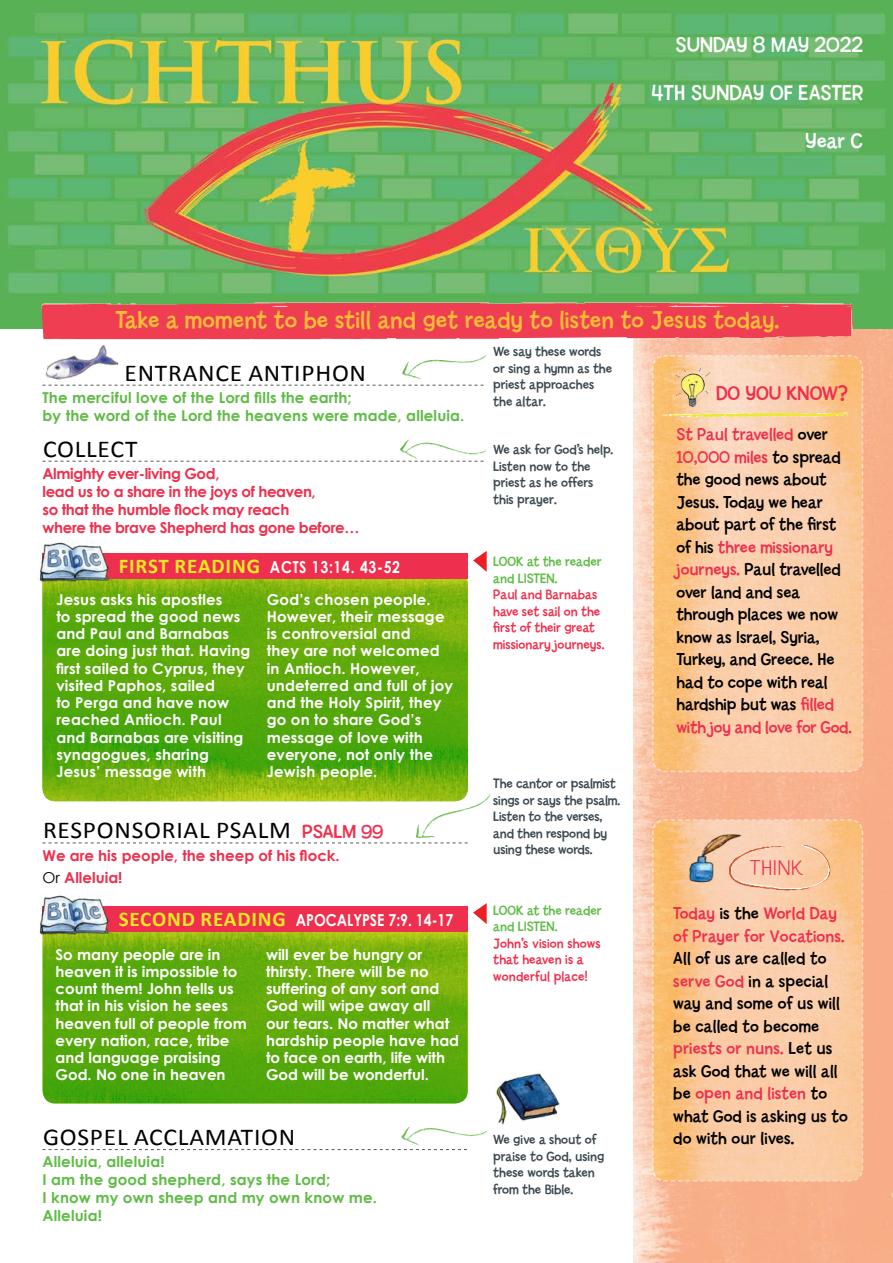
<style>
.page{position:relative;width:893px;height:1263px;background:#fff}
.page>*{position:absolute;margin:0;border:0;box-sizing:border-box;transform-origin:0 0}
.t1{font:25.5px "Billy Std";letter-spacing:.01em;color:#febd36}
.t2{font:24.15px "Calibri";letter-spacing:.03em;color:#000;scale:1.05 1}
.t3{font:22.5px/48px "Billy Std";color:#fff;text-align:right}
.t4{font:300 22.5px "Billy Std";letter-spacing:.03em;color:#ee2f4d;scale:1.06 1}
.t5{font:21px "Billy Std";color:#ee2f4d}
.t6{font:18px/22.5px "Billy Std";color:#000}
.t7{font:18px/22.5px "Billy Std";letter-spacing:.01em;color:#ee2f4d}
.t8{font:700 16.5px "Century Gothic";color:#fff;scale:.85 1}
.t9{font:700 16.5px "Century Gothic";letter-spacing:.05em;color:#fff;scale:.85 1}
.t10{font:700 15px/17.2px "Century Gothic";letter-spacing:.01em;color:#fff}
.t11{font:700 15px/18px "Century Gothic";letter-spacing:.01em;color:#5fbb46}
.t12{font:700 15px/18px "Century Gothic";letter-spacing:-.025em;color:#ee2f4d}
.t13{font:700 15px/22.2px "Century Gothic";color:#ee2f4d}
.t14{font:14.25px/16.5px "Billy Std";color:#3b4951}
.t15{font:14.25px/16.5px "Billy Std";color:#ee2f4d}
.t16{font:14.25px/16.5px "Billy Std";color:#5fbb46}
.s1{color:#ee2f4d}
.s2{font-family:"Calibri";font-size:21px;color:#eee824}
.s3{font-family:"Billy Std";font-size:19.95px;color:#ee2f4d}
.s4{font-weight:400;color:#000}
.s5{color:#000}
</style>
<div class="page">
<svg style="left:43px;top:571px;width:425px;height:230px;background:#61ac0c"></svg>
<svg style="left:43px;top:919px;width:425px;height:184px;background:#5eab0b"></svg>
<img style="left:634px;top:328px;width:259px;height:935px">
<img style="left:0;top:0;width:893px;height:328px">
<svg style="left:651px;top:818px;width:213px;height:364px;background:#fac89a"></svg>
<svg style="left:651px;top:354px;width:213px;height:419px;background:#facb9f"></svg>
<div style="left:42px;top:303px;width:811px;height:36px;background:#ef3d52"></div>
<svg style="left:43px;top:1149px;width:424px;height:1px"></svg>
<svg style="left:43px;top:385px;width:441px;height:1px"></svg>
<svg style="left:43px;top:461px;width:441px;height:1px"></svg>
<img style="left:45px;top:335px;width:76px;height:51px">
<svg style="left:43px;top:842px;width:425px;height:1px"></svg>
<div style="left:43px;top:553px;width:425px;height:26px;background:#ee2f4d"></div>
<img style="left:39px;top:542px;width:73px;height:43px">
<div style="left:43px;top:906px;width:425px;height:26px;background:#ee2f4d"></div>
<img style="left:39px;top:895px;width:73px;height:43px">
<img style="left:675px;top:367px;width:35px;height:40px">
<img style="left:662px;top:412px;width:186px;height:5px">
<svg style="left:473px;top:551px;width:14px;height:21px"></svg>
<svg style="left:473px;top:903px;width:14px;height:21px"></svg>
<img style="left:686px;top:830px;width:59px;height:54px">
<img style="left:722px;top:845px;width:114px;height:46px">
<img style="left:402px;top:355px;width:84px;height:24px">
<img style="left:399px;top:439px;width:87px;height:20px">
<img style="left:496px;top:1073px;width:63px;height:52px">
<img style="left:401px;top:1126px;width:86px;height:20px">
<img style="left:416px;top:793px;width:75px;height:45px">
<h3 class="t3" style="left:651px;top:21px;width:213px">SUNDAY 8 MAY 2022<br>4TH SUNDAY OF EASTER<br>Year C</h3>
<h1 class="t1" style="left:116px;top:306px;width:665px">Take a moment to be still and get ready to listen to Jesus today.</h1>
<p class="t14" style="left:493px;top:344px;width:120px">We say these words or sing a hymn as the priest approaches the altar.</p>
<p class="t14" style="left:493px;top:442px;width:121px">We ask for God’s help.<br>Listen now to the priest as he offers this prayer.</p>
<h2 class="t2" style="left:125px;top:357px;width:232px">ENTRANCE ANTIPHON</h2>
<p class="t11" style="left:43px;top:388px;width:423px">The merciful love of the Lord fills the earth;<br>by the word of the Lord the heavens were made, alleluia.</p>
<h2 class="t2" style="left:43px;top:433px;width:91px">COLLECT</h2>
<p class="t12" style="left:43px;top:464px;width:318px">Almighty ever-living God,<br>lead us to a share in the joys of heaven,<br>so that the humble flock may reach<br>where the brave Shepherd has gone before…</p>
<h3 class="t5" style="left:716px;top:381px;width:134px">DO YOU KNOW?</h3>
<p class="t6" style="left:676px;top:424px;width:177px"><span class="s1">St Paul travelled</span> over<br><span class="s1">10,000 miles</span> to spread the good news about<br>Jesus. Today we hear about part of the first of his <span class="s1">three missionary journeys.</span> Paul travelled over land and sea through places we now know as Israel, Syria,<br>Turkey, and Greece. He had to cope with real hardship but was <span class="s1">filled with joy and love for God.</span></p>
<p class="t16" style="left:493px;top:554px;width:110px">LOOK at the reader and LISTEN.</p>
<p class="t15" style="left:493px;top:587px;width:113px">Paul and Barnabas have set sail on the first of their great missionary journeys.</p>
<p class="t9" style="left:119px;top:556px;width:333px"><span class="s2">FIRST READING</span> ACTS 13:14. 43-52</p>
<p class="t10" style="left:56px;top:590px;width:196px">Jesus asks his apostles<br>to spread the good news and Paul and Barnabas are doing just that. Having first sailed to Cyprus, they visited Paphos, sailed<br>to Perga and have now reached Antioch. Paul and Barnabas are visiting synagogues, sharing<br>Jesus’ message with</p>
<p class="t10" style="left:267px;top:590px;width:188px">God’s chosen people.<br>However, their message is controversial and<br>they are not welcomed in Antioch. However, undeterred and full of joy and the Holy Spirit, they go on to share God’s message of love with everyone, not only the<br>Jewish people.</p>
<p class="t14" style="left:493px;top:775px;width:128px">The cantor or psalmist sings or says the psalm.<br>Listen to the verses, and then respond by using these words.</p>
<h2 class="t2" style="left:43px;top:815px;width:326px">RESPONSORIAL PSALM <span class="s3">PSALM 99</span></h2>
<p class="t13" style="left:43px;top:844px;width:299px">We are his people, the sheep of his flock.<br><span class="s4">Or</span> Alleluia!</p>
<h3 class="t4" style="left:750px;top:855px;width:51px">THINK</h3>
<p class="t8" style="left:119px;top:909px;width:395px"><span class="s2">SECOND READING</span> APOCALYPSE 7:9. 14-17</p>
<p class="t10" style="left:56px;top:945px;width:193px">So many people are in heaven it is impossible to count them! John tells us that in his vision he sees heaven full of people from every nation, race, tribe and language praising<br>God. No one in heaven</p>
<p class="t10" style="left:266px;top:945px;width:195px">will ever be hungry or thirsty. There will be no suffering of any sort and<br>God will wipe away all<br>our tears. No matter what hardship people have had to face on earth, life with<br>God will be wonderful.</p>
<h2 class="t2" style="left:43px;top:1122px;width:242px">GOSPEL ACCLAMATION</h2>
<p class="t11" style="left:43px;top:1152px;width:336px">Alleluia, alleluia!<br>I am the good shepherd, says the Lord;<br>I know my own sheep and my own know me.<br>Alleluia!</p>
<p class="t16" style="left:493px;top:902px;width:110px">LOOK at the reader and LISTEN.</p>
<p class="t15" style="left:493px;top:935px;width:109px">John’s vision shows that heaven is a wonderful place!</p>
<p class="t14" style="left:493px;top:1132px;width:112px">We give a shout of praise to God, using these words taken from the Bible.</p>
<p class="t7" style="left:673px;top:902px;width:173px">Today <span class="s5">is the</span> World Day of Prayer for Vocations.</p>
<p class="t6" style="left:673px;top:947px;width:176px">All of us are called to <span class="s1">serve God</span> in a special way and some of us will be called to become <span class="s1">priests or nuns.</span> Let us ask God that we will all be <span class="s1">open and listen</span> to what God is asking us to do with our lives.</p>
</div>
